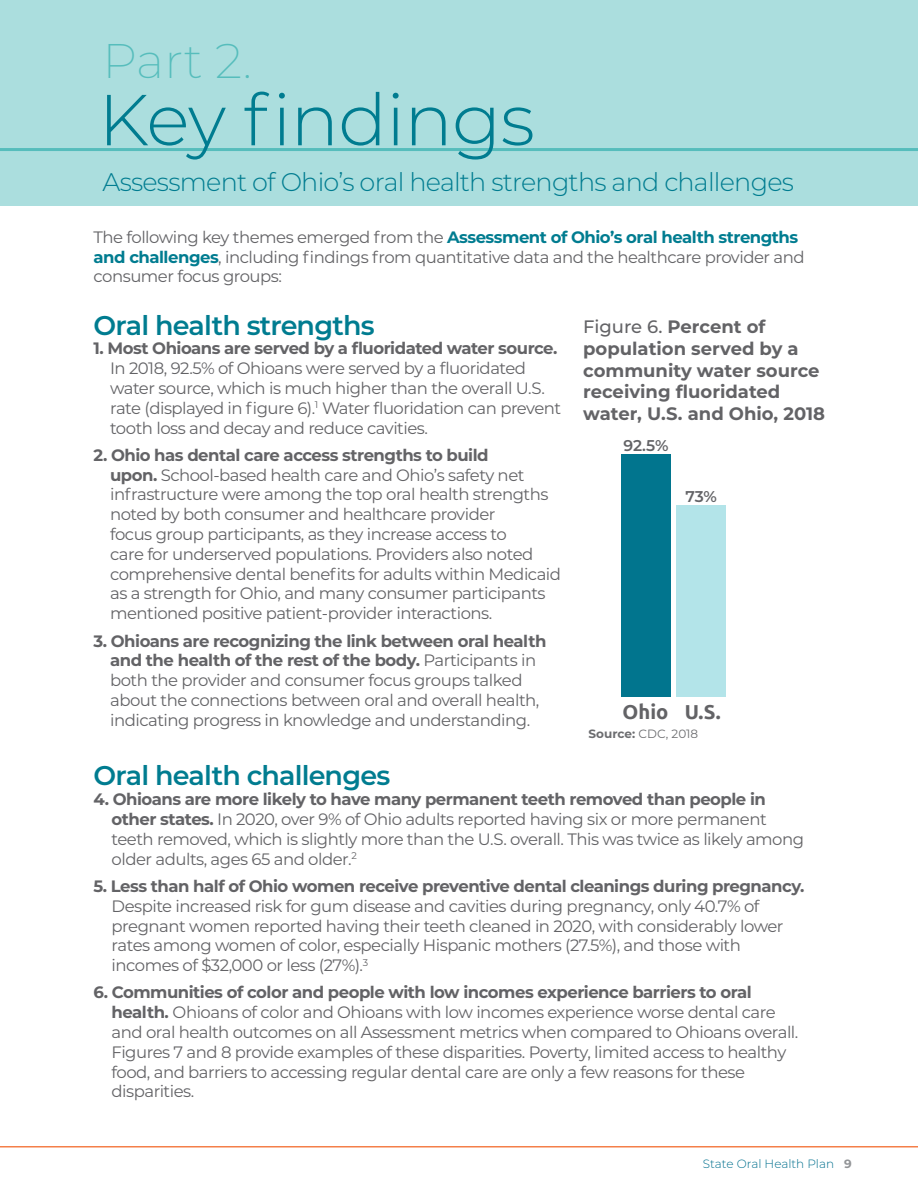
<style>
.page{position:relative;width:918px;height:1188px;background:#fff}
.page>*{position:absolute;margin:0;border:0;box-sizing:border-box;transform-origin:0 0}
.t1{font:300 72px "Montserrat";letter-spacing:-.01em;color:#007c90}
.heading_2{font:200 48.6px "Montserrat";color:#56bdbc}
.heading_2-2{font:600 27px "Montserrat";letter-spacing:-.03em;color:#007c90}
.t2{font:300 25.5px "Montserrat";letter-spacing:-.03em;color:#007c90}
.t3{font:700 20.1px "Ubuntu";color:#636366}
.t4{font:700 18px/21.6px "Montserrat";color:#636366}
.t5{font:16.5px/19.8px "Montserrat";letter-spacing:-.03em;color:#636366}
.t6{font:600 15.6px "Montserrat";color:#636366}
.t7{font:300 12px "Montserrat";color:#01708e}
.t8{font:12px "Montserrat";color:#6c6d70}
.s1{font-weight:700;color:#007c90}
.s2{font-weight:700}
.s3{font-weight:500}
.s4{font-weight:700;color:#939598}
</style>
<div class="page">
<hr style="left:0;top:1146px;width:918px;height:2px;background:#f47f49">
<div style="left:0;top:0;width:918px;height:205px;background:#abdede"></div>
<hr style="left:0;top:148px;width:918px;height:3px;background:#56bdbc">
<div style="left:676px;top:506px;width:50px;height:191px;background:#b3e4e9"></div>
<div style="left:621px;top:455px;width:50px;height:242px;background:#01758e"></div>
<p class="heading_2" style="left:102px;top:28px;width:151px">Part 2.</p>
<p class="t1" style="left:98px;top:71px;width:438px">Key findings</p>
<p class="t2" style="left:103px;top:164px;width:693px">Assessment of Ohio’s oral health strengths and challenges</p>
<p class="t5" style="left:94px;top:226px;width:712px">The following key themes emerged from the <span class="s1">Assessment of Ohio’s oral health strengths and challenges</span>, including findings from quantitative data and the healthcare provider and consumer focus groups:</p>
<p class="heading_2-2" style="left:94px;top:306px;width:283px">Oral health strengths</p>
<p class="t5" style="left:110px;top:338px;width:453px;text-indent:-16px"><span class="s2">1. Most Ohioans are served by a fluoridated water source.<br></span>In 2018, 92.5% of Ohioans were served by a fluoridated water source, which is much higher than the overall U.S. rate (displayed in figure 6).<sup>1</sup> Water fluoridation can prevent tooth loss and decay and reduce cavities.</p>
<p class="t5" style="left:110px;top:445px;width:453px;text-indent:-16px"><span class="s2">2. Ohio has dental care access strengths to build<br>upon.</span> School-based health care and Ohio’s safety net infrastructure were among the top oral health strengths noted by both consumer and healthcare provider<br>focus group participants, as they increase access to<br>care for underserved populations. Providers also noted comprehensive dental benefits for adults within Medicaid as a strength for Ohio, and many consumer participants mentioned positive patient-provider interactions.</p>
<p class="t5" style="left:94px;top:630px;width:454px;text-align:center"><span class="s2">3. Ohioans are recognizing the link between oral health and the health of the rest of the body.</span> Participants in both the provider and consumer focus groups talked about the connections between oral and overall health, indicating progress in knowledge and understanding.</p>
<p class="heading_2-2" style="left:94px;top:757px;width:298px">Oral health challenges</p>
<p class="t5" style="left:112px;top:789px;width:694px;text-indent:-18px"><span class="s2">4. Ohioans are more likely to have many permanent teeth removed than people in other states.</span> In 2020, over 9% of Ohio adults reported having six or more permanent teeth removed, which is slightly more than the U.S. overall. This was twice as likely among older adults, ages 65 and older.<sup>2</sup></p>
<p class="t5" style="left:112px;top:876px;width:694px;text-indent:-18px"><span class="s2">5. Less than half of Ohio women receive preventive dental cleanings during pregnancy.<br></span>Despite increased risk for gum disease and cavities during pregnancy, only 40.7% of pregnant women reported having their teeth cleaned in 2020, with considerably lower rates among women of color, especially Hispanic mothers (27.5%), and those with incomes of $32,000 or less (27%).<sup>3</sup></p>
<p class="t5" style="left:112px;top:982px;width:688px;text-indent:-18px"><span class="s2">6. Communities of color and people with low incomes experience barriers to oral health.</span> Ohioans of color and Ohioans with low incomes experience worse dental care and oral health outcomes on all Assessment metrics when compared to Ohioans overall.<br>Figures 7 and 8 provide examples of these disparities. Poverty, limited access to healthy food, and barriers to accessing regular dental care are only a few reasons for these disparities.</p>
<p class="t4" style="left:583px;top:315px;width:243px"><span class="s3">Figure 6.</span> Percent of population served by a community water source receiving fluoridated water, U.S. and Ohio, 2018</p>
<p class="t6" style="left:623px;top:435px;width:47px">92.5%</p>
<p class="t6" style="left:685px;top:486px;width:33px">73%</p>
<p class="t3" style="left:623px;top:699px;width:47px">Ohio</p>
<p class="t3" style="left:685px;top:699px;width:37px">U.S.</p>
<p class="t8" style="left:589px;top:725px;width:111px"><span class="s2">Source:</span> CDC, 2018</p>
<p class="t7" style="left:703px;top:1156px;width:150px">State Oral Health Plan <span class="s4">9</span></p>
</div>
